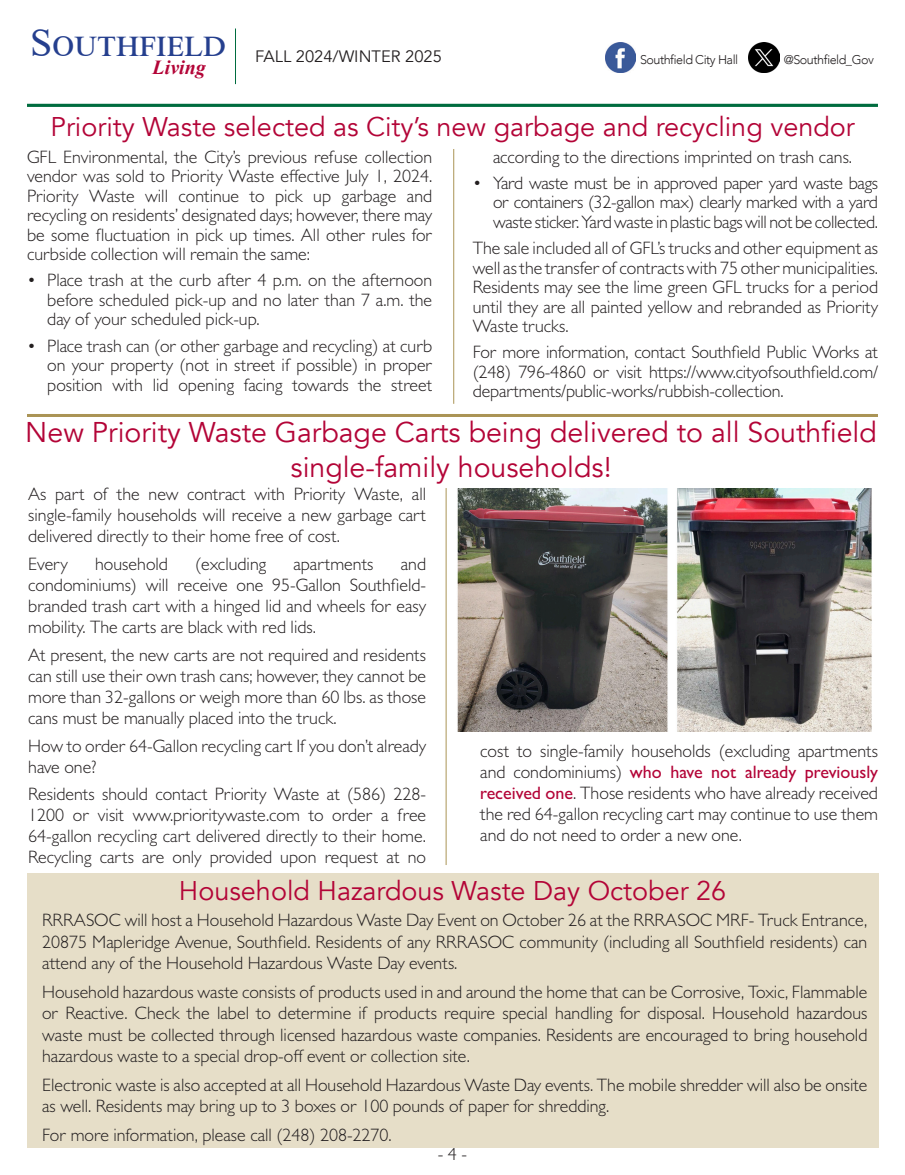
<style>
.page{position:relative;width:905px;height:1175px;background:#fff}
.page>*{position:absolute;margin:0;border:0;box-sizing:border-box;transform-origin:0 0}
.t1{font:39.75px "Times New Roman";color:#253f8e}
.t2{font:28.5px/34.2px "Avenir";color:#b30437;text-align:center}
.t3{font:27px "Avenir";color:#b30437}
.t4{font:italic 700 19.95px "Times New Roman";color:#b30437}
.t5{font:300 18px/19.5px "Gill Sans";color:#231f20;text-align:justify}
.t6{font:16.5px "Avenir";color:#231f20}
.t7{font:300 12.6px "Avenir";letter-spacing:-.04em;color:#231f20}
.s1{font-weight:500;color:#b30437}
</style>
<div class="page">
<img style="left:605px;top:42px;width:31px;height:31px">
<img style="left:748px;top:42px;width:31px;height:31px">
<hr style="left:27px;top:104px;width:851px;height:3px;background:#006c3f">
<hr style="left:235px;top:28px;width:1px;height:56px;background:#006c3f">
<hr style="left:445px;top:488px;width:1px;height:377px;background:#aa9455">
<img style="left:457px;top:488px;width:415px;height:243px">
<hr style="left:453px;top:149px;width:1px;height:255px;background:#aa9455">
<div style="left:27px;top:872px;width:851px;height:275px;background:#e6dec8"></div>
<hr style="left:27px;top:414px;width:851px;height:3px;background:#aa9455">
<h1 class="t1" style="left:30px;top:15px;width:198px">Southfield</h1>
<p class="t4" style="left:153px;top:53px;width:55px">Living</p>
<p class="t6" style="left:255px;top:46px;width:188px">FALL 2024/WINTER 2025</p>
<p class="t7" style="left:640px;top:52px;width:100px">Southfield City Hall</p>
<p class="t7" style="left:783px;top:52px;width:92px">@Southfield_Gov</p>
<p class="t3" style="left:50px;top:110px;width:805px">Priority Waste selected as City’s new garbage and recycling vendor</p>
<p class="t5" style="left:27px;top:146px;width:407px">GFL Environmental, the City’s previous refuse collection vendor was sold to Priority Waste effective July 1, 2024.<br>Priority Waste will continue to pick up garbage and recycling on residents’ designated days; however, there may be some fluctuation in pick up times. All other rules for curbside collection will remain the same:</p>
<p class="t5" style="left:47px;top:270px;width:386px;text-indent:-20px">• Place trash at the curb after 4 p.m. on the afternoon before scheduled pick-up and no later than 7 a.m. the day of your scheduled pick-up.</p>
<p class="t5" style="left:47px;top:335px;width:387px;text-indent:-20px">• Place trash can (or other garbage and recycling) at curb on your property (not in street if possible) in proper position with lid opening facing towards the street</p>
<p class="t5" style="left:493px;top:146px;width:360px">according to the directions imprinted on trash cans.</p>
<p class="t5" style="left:493px;top:173px;width:386px;text-indent:-20px">• Yard waste must be in approved paper yard waste bags or containers (32-gallon max) clearly marked with a yard waste sticker. Yard waste in plastic bags will not be collected.</p>
<p class="t5" style="left:473px;top:238px;width:407px">The sale included all of GFL’s trucks and other equipment as well as the transfer of contracts with 75 other municipalities.<br>Residents may see the lime green GFL trucks for a period until they are all painted yellow and rebranded as Priority Waste trucks.</p>
<p class="t5" style="left:473px;top:342px;width:407px">For more information, contact Southfield Public Works at (248) 796-4860 or visit https://www.cityofsouthfield.com/ departments/public-works/rubbish-collection.</p>
<p class="t2" style="left:25px;top:416px;width:853px">New Priority Waste Garbage Carts being delivered to all Southfield single-family households!</p>
<p class="t5" style="left:28px;top:483px;width:400px;line-height:21px">As part of the new contract with Priority Waste, all single-family households will receive a new garbage cart delivered directly to their home free of cost.</p>
<p class="t5" style="left:28px;top:554px;width:41px">Every</p>
<p class="t5" style="left:95px;top:554px;width:74px">household</p>
<p class="t5" style="left:195px;top:554px;width:73px">(excluding</p>
<p class="t5" style="left:293px;top:554px;width:81px">apartments</p>
<p class="t5" style="left:28px;top:553px;width:399px;line-height:21px;text-indent:372px">and condominiums) will receive one 95-Gallon Southfield&shy;branded trash cart with a hinged lid and wheels for easy mobility. The carts are black with red lids.</p>
<p class="t5" style="left:28px;top:644px;width:399px;line-height:21px">At present, the new carts are not required and residents can still use their own trash cans; however, they cannot be more than 32-gallons or weigh more than 60 lbs. as those cans must be manually placed into the truck.</p>
<p class="t5" style="left:28px;top:735px;width:399px;line-height:21px">How to order 64-Gallon recycling cart If you don’t already have one?</p>
<p class="t5" style="left:28px;top:783px;width:399px;line-height:21px">Residents should contact Priority Waste at (586) 228- 1200 or visit www.prioritywaste.com to order a free 64-gallon recycling cart delivered directly to their home.<br>Recycling carts are only provided upon request at no</p>
<p class="t5" style="left:480px;top:740px;width:399px;line-height:21px">cost to single-family households (excluding apartments and condominiums) <span class="s1">who have not already previously received one</span>. Those residents who have already received the red 64-gallon recycling cart may continue to use them and do not need to order a new one.</p>
<p class="t3" style="left:179px;top:874px;width:549px">Household Hazardous Waste Day October 26</p>
<p class="t5" style="left:42px;top:909px;width:826px;line-height:21.6px">RRRASOC will host a Household Hazardous Waste Day Event on October 26 at the RRRASOC MRF- Truck Entrance, 20875 Mapleridge Avenue, Southfield. Residents of any RRRASOC community (including all Southfield residents) can attend any of the Household Hazardous Waste Day events.</p>
<p class="t5" style="left:42px;top:980px;width:826px;line-height:21.6px">Household hazardous waste consists of products used in and around the home that can be Corrosive, Toxic, Flammable or Reactive. Check the label to determine if products require special handling for disposal. Household hazardous waste must be collected through licensed hazardous waste companies. Residents are encouraged to bring household hazardous waste to a special drop-off event or collection site.</p>
<p class="t5" style="left:42px;top:1073px;width:826px;line-height:21.6px">Electronic waste is also accepted at all Household Hazardous Waste Day events. The mobile shredder will also be onsite as well. Residents may bring up to 3 boxes or 100 pounds of paper for shredding.</p>
<p class="t5" style="left:42px;top:1124px;width:351px">For more information, please call (248) 208-2270.</p>
<p class="t5" style="left:438px;top:1143px;width:31px">- 4 -</p>
</div>
